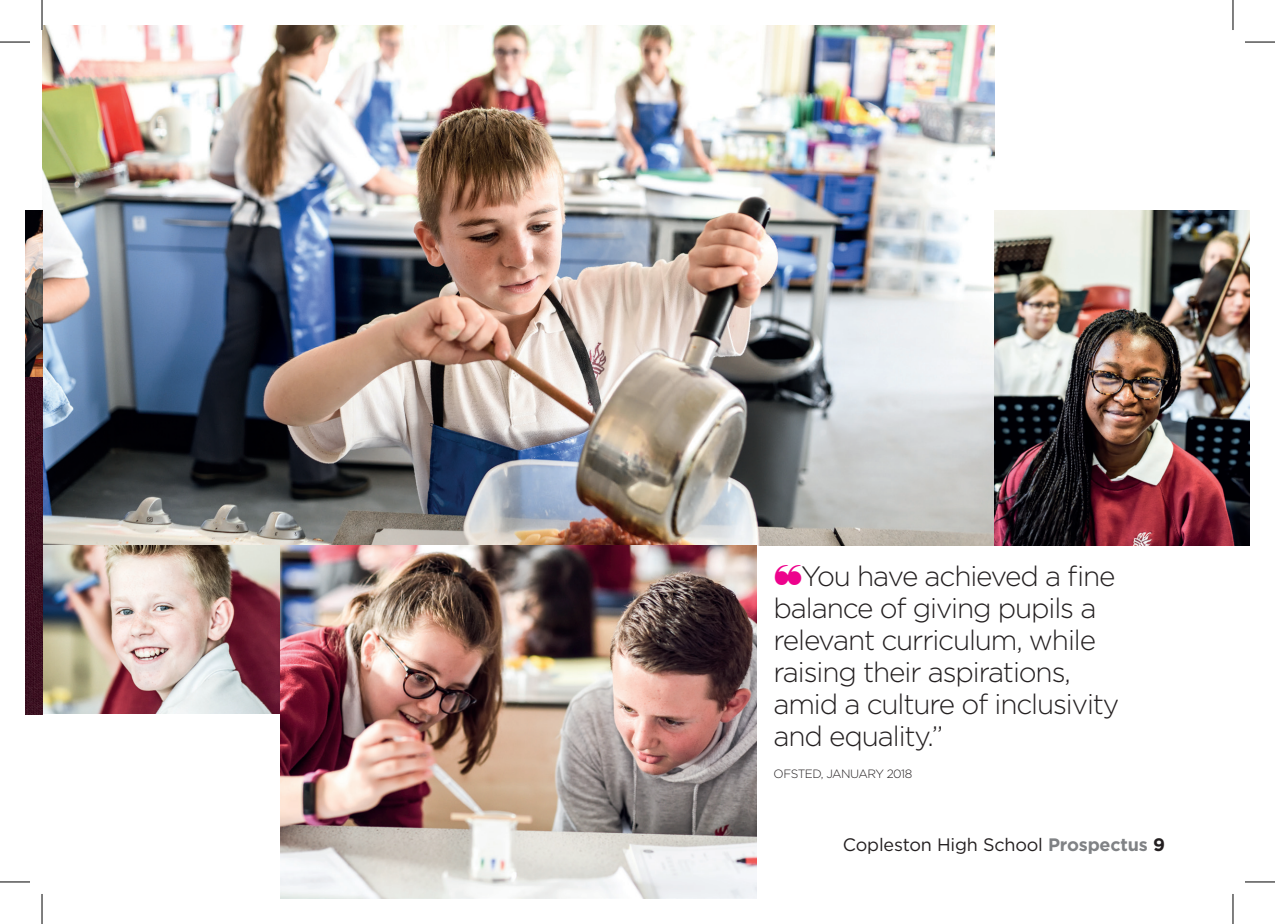
<style>
.page{position:relative;width:1275px;height:924px;background:#fff}
.page>*{position:absolute;margin:0;border:0;box-sizing:border-box;transform-origin:0 0}
.t1{font:300 28px/32px "Gotham";letter-spacing:-.04em;color:#231f20}
.t2{font:18px "Gotham";letter-spacing:-.01em;color:#231f20}
.t3{font:300 12px "Gotham";letter-spacing:-.04em;color:#231f20}
.s1{color:#ed028c}
.s2{font-weight:700;color:#808285}
.s3{font-weight:700}
</style>
<div class="page">
<img style="left:42px;top:25px;width:952px;height:520px">
<img style="left:42px;top:545px;width:238px;height:168px">
<img style="left:280px;top:545px;width:476px;height:353px">
<img style="left:994px;top:210px;width:256px;height:335px">
<img style="left:25px;top:210px;width:17px;height:504px">
<hr style="left:0;top:42px;width:30px;height:1px;background:#000">
<hr style="left:1245px;top:42px;width:30px;height:1px;background:#000">
<hr style="left:0;top:881px;width:30px;height:1px;background:#000">
<hr style="left:1245px;top:881px;width:30px;height:1px;background:#000">
<hr style="left:42px;top:0;width:1px;height:30px;background:#000">
<hr style="left:42px;top:893px;width:1px;height:30px;background:#000">
<hr style="left:1232px;top:0;width:1px;height:30px;background:#000">
<hr style="left:1232px;top:893px;width:1px;height:30px;background:#000">
<p class="t1" style="left:773px;top:559px;width:347px"><span class="s1">❝</span>You have achieved a fine balance of giving pupils a relevant curriculum, while raising their aspirations, amid a culture of inclusivity and equality.”</p>
<p class="t3" style="left:773px;top:766px;width:140px">OFSTED, JANUARY 2018</p>
<p class="t2" style="left:843px;top:832px;width:324px">Copleston High School <span class="s2">Prospectus</span> <span class="s3">9</span></p>
</div>
